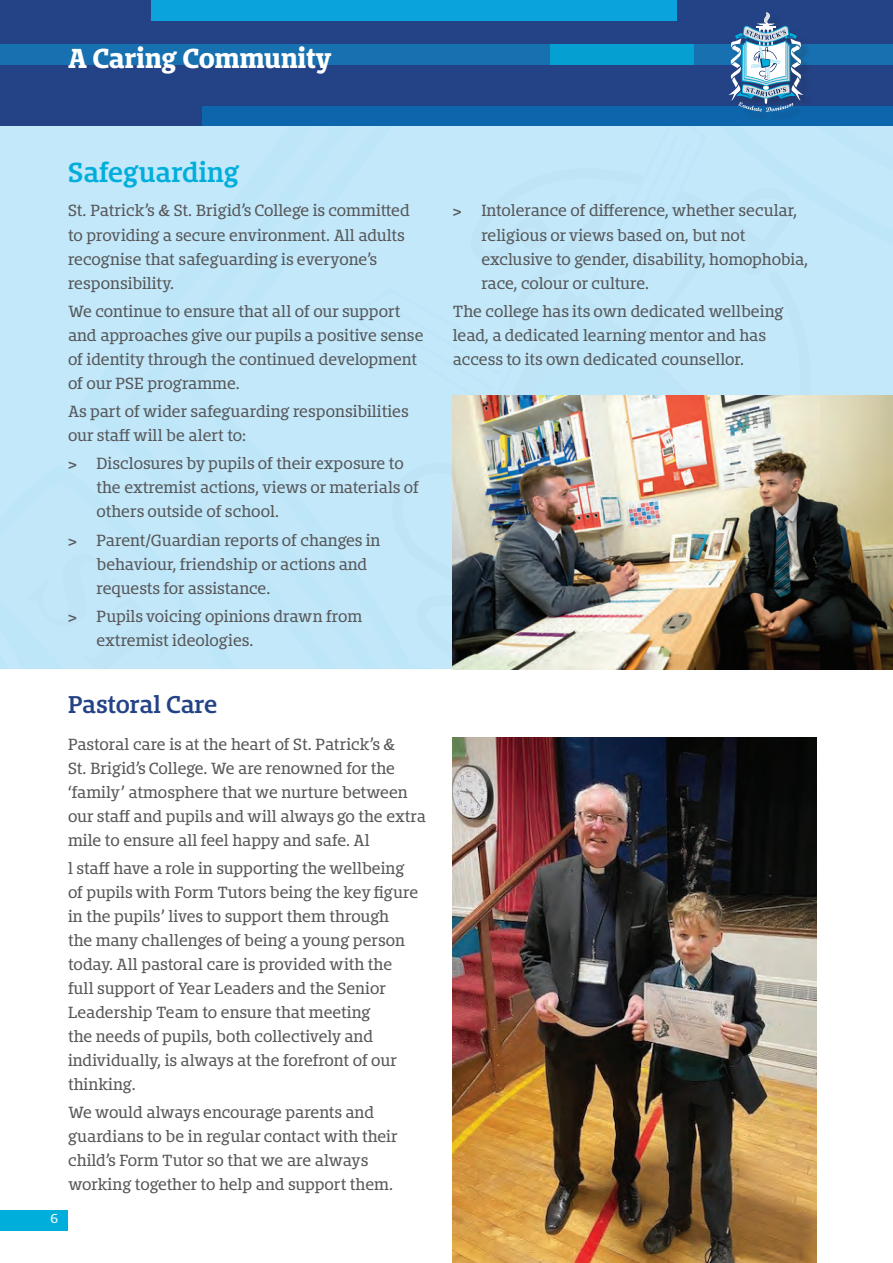
<style>
.page{position:relative;width:893px;height:1263px;background:#fff}
.page>*{position:absolute;margin:0;border:0;box-sizing:border-box;transform-origin:0 0}
.Main_Headings{font:700 25.5px "Bommer Slab";letter-spacing:-.005em;color:#fff}
.Section_Headings{font:600 25.5px "Bommer Slab";color:#00aedc}
.Section_Headings-2{font:600 22.5px "Bommer Slab";letter-spacing:-.01em;color:#244387}
.Body_Text{font:15px/24px "Bommer Slab";letter-spacing:-.005em;color:#57585a}
.Tabs{font:15px/24px "Bommer Slab";letter-spacing:-.005em;color:#57585a}
.t1{font:12px "Bommer Slab";color:#fff}
</style>
<div class="page">
<div style="left:0;top:1210px;width:68px;height:20px;background:#00aedc"></div>
<div style="left:0;top:0;width:893px;height:127px;background:#244387"></div>
<div style="left:0;top:45px;width:893px;height:20px;background:#1770af"></div>
<div style="left:203px;top:106px;width:690px;height:21px;background:#0d66ac"></div>
<div style="left:151px;top:0;width:526px;height:21px;background:#0aa3db"></div>
<div style="left:550px;top:45px;width:143px;height:20px;background:#059fd1"></div>
<div style="left:731px;top:14px;width:82px;height:108px;background:#231f20;opacity:.24"></div>
<svg style="left:728px;top:12px;width:75px;height:100px"></svg>
<hr style="left:892px;top:127px;width:1px;height:1136px;background:#70ceea">
<div style="left:0;top:196px;width:76px;height:233px;background:#c2e8fa"></div>
<div style="left:0;top:481px;width:76px;height:188px;background:#c2e7f9"></div>
<div style="left:28px;top:554px;width:48px;height:115px;background:#c2e7f9"></div>
<div style="left:76px;top:127px;width:25px;height:542px;background:#c2e8fa"></div>
<div style="left:101px;top:127px;width:247px;height:542px;background:#c2e7f9"></div>
<div style="left:348px;top:127px;width:545px;height:542px;background:#c3e8fa"></div>
<img style="left:453px;top:395px;width:440px;height:274px">
<img style="left:453px;top:738px;width:363px;height:525px">
<p class="Main_Headings" style="left:68px;top:39px;width:265px">A Caring Community</p>
<p class="Section_Headings" style="left:68px;top:153px;width:173px">Safeguarding</p>
<p class="Body_Text" style="left:68px;top:199px;width:343px">St. Patrick’s &amp; St. Brigid’s College is committed to providing a secure environment. All adults recognise that safeguarding is everyone’s responsibility.</p>
<p class="Body_Text" style="left:68px;top:299px;width:357px">We continue to ensure that all of our support and approaches give our pupils a positive sense of identity through the continued development of our PSE programme.</p>
<p class="Body_Text" style="left:68px;top:399px;width:342px">As part of wider safeguarding responsibilities our staff will be alert to:</p>
<p class="Tabs" style="left:97px;top:452px;width:324px;text-indent:-28px">&gt; Disclosures by pupils of their exposure to the extremist actions, views or materials of others outside of school.</p>
<p class="Tabs" style="left:97px;top:528px;width:285px;text-indent:-28px">&gt; Parent/Guardian reports of changes in behaviour, friendship or actions and requests for assistance.</p>
<p class="Tabs" style="left:97px;top:604px;width:267px;text-indent:-28px">&gt; Pupils voicing opinions drawn from extremist ideologies.</p>
<p class="t1" style="left:51px;top:1210px;width:9px">6</p>
<p class="Section_Headings-2" style="left:68px;top:688px;width:151px">Pastoral Care</p>
<p class="Body_Text" style="left:68px;top:732px;width:359px">Pastoral care is at the heart of St. Patrick’s &amp;<br>St. Brigid’s College. We are renowned for the ‘family’ atmosphere that we nurture between our staff and pupils and will always go the extra mile to ensure all feel happy and safe. Al</p>
<p class="Body_Text" style="left:68px;top:856px;width:352px">l staff have a role in supporting the wellbeing of pupils with Form Tutors being the key figure in the pupils’ lives to support them through<br>the many challenges of being a young person today. All pastoral care is provided with the full support of Year Leaders and the Senior Leadership Team to ensure that meeting<br>the needs of pupils, both collectively and individually, is always at the forefront of our thinking.</p>
<p class="Body_Text" style="left:68px;top:1101px;width:331px">We would always encourage parents and guardians to be in regular contact with their child’s Form Tutor so that we are always working together to help and support them.</p>
<p class="Tabs" style="left:481px;top:199px;width:328px;text-indent:-28px">&gt; Intolerance of difference, whether secular, religious or views based on, but not exclusive to gender, disability, homophobia, race, colour or culture.</p>
<p class="Body_Text" style="left:453px;top:299px;width:332px">The college has its own dedicated wellbeing lead, a dedicated learning mentor and has access to its own dedicated counsellor.</p>
</div>
